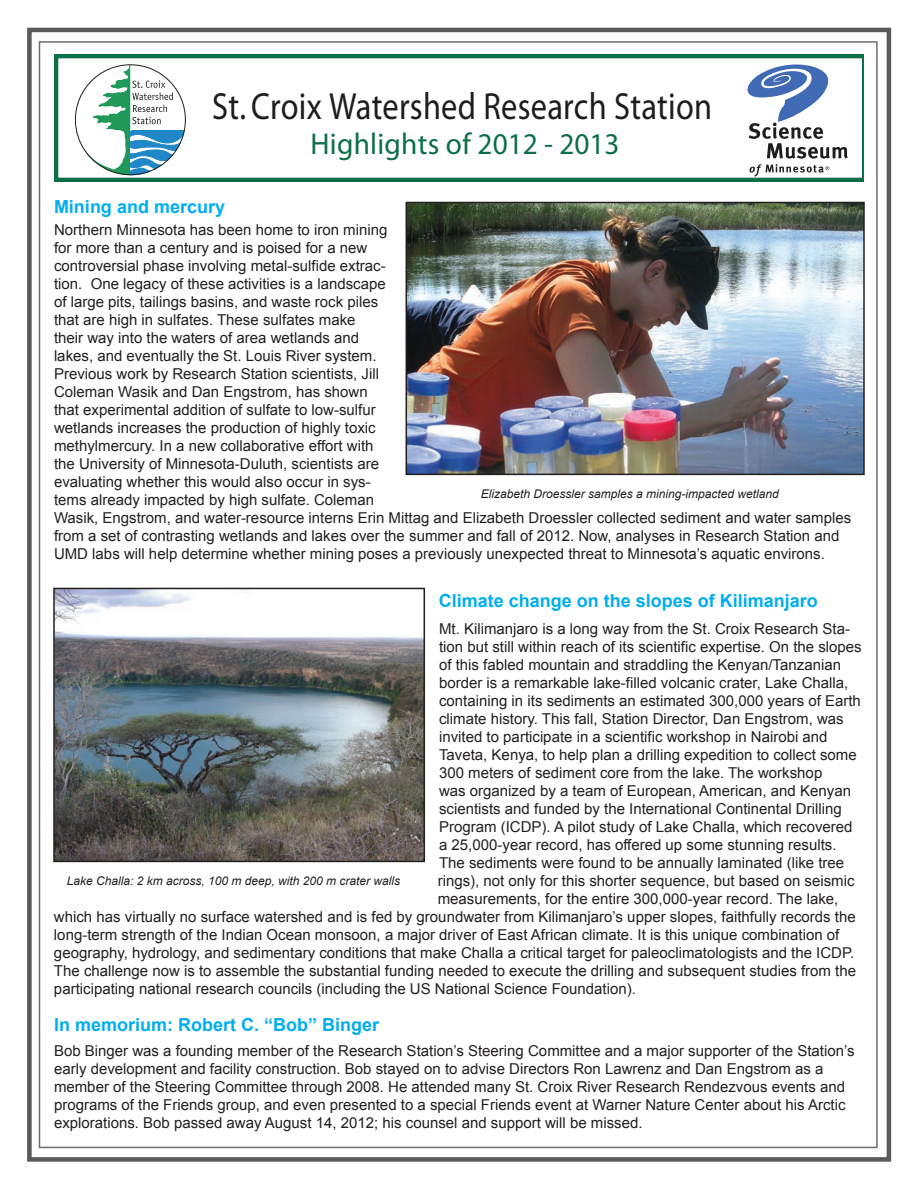
<style>
.page{position:relative;width:918px;height:1188px;background:#fff}
.page>*{position:absolute;margin:0;border:0;box-sizing:border-box;transform-origin:0 0}
.t1{font:37.95px "Helvetica";letter-spacing:.01em;color:#201c1d;scale:.85 1}
.t2{font:30.3px "Helvetica";letter-spacing:.01em;color:#0c6f46}
.t3{font:700 18px "Arial";color:#00aeef}
.t4{font:15px/18px "Arial";color:#231f20}
.t5{font:italic 12px "Arial";color:#231f20}
</style>
<div class="page">
<img style="left:409px;top:205px;width:453px;height:267px">
<div style="left:406px;top:202px;width:459px;height:273px;border:2px solid #231f20"></div>
<img style="left:56px;top:591px;width:366px;height:268px">
<div style="left:53px;top:588px;width:372px;height:274px;border:2px solid #231f20"></div>
<svg style="left:54px;top:54px;width:810px;height:128px"></svg>
<svg style="left:75px;top:64px;width:111px;height:118px"></svg>
<svg style="left:747px;top:64px;width:101px;height:113px"></svg>
<div style="left:27px;top:28px;width:864px;height:1134px;border:4px solid #59595c"></div>
<h1 class="t1" style="left:212px;top:86px;width:590px">St. Croix Watershed Research Station</h1>
<h2 class="t2" style="left:311px;top:128px;width:311px">Highlights of 2012 - 2013</h2>
<p class="t3" style="left:54px;top:194px;width:173px">Mining and mercury</p>
<p class="t4" style="left:54px;top:221px;width:799px">Northern Minnesota has been home to iron mining<br>for more than a century and is poised for a new<br>controversial phase involving metal-sulfide extrac-<br>tion. One legacy of these activities is a landscape<br>of large pits, tailings basins, and waste rock piles<br>that are high in sulfates. These sulfates make<br>their way into the waters of area wetlands and<br>lakes, and eventually the St. Louis River system.<br>Previous work by Research Station scientists, Jill<br>Coleman Wasik and Dan Engstrom, has shown<br>that experimental addition of sulfate to low-sulfur<br>wetlands increases the production of highly toxic<br>methylmercury. In a new collaborative effort with<br>the University of Minnesota-Duluth, scientists are<br>evaluating whether this would also occur in sys-<br>tems already impacted by high sulfate. Coleman<br>Wasik, Engstrom, and water-resource interns Erin Mittag and Elizabeth Droessler collected sediment and water samples from a set of contrasting wetlands and lakes over the summer and fall of 2012. Now, analyses in Research Station and UMD labs will help determine whether mining poses a previously unexpected threat to Minnesota’s aquatic environs.</p>
<p class="t5" style="left:481px;top:486px;width:300px">Elizabeth Droessler samples a mining-impacted wetland</p>
<p class="t3" style="left:439px;top:589px;width:381px">Climate change on the slopes of Kilimanjaro</p>
<p class="t4" style="left:439px;top:620px;width:412px">Mt. Kilimanjaro is a long way from the St. Croix Research Sta-</p>
<p class="t4" style="left:439px;top:638px;width:424px">tion but still within reach of its scientific expertise. On the slopes</p>
<p class="t4" style="left:439px;top:656px;width:403px">of this fabled mountain and straddling the Kenyan/Tanzanian</p>
<p class="t4" style="left:439px;top:674px;width:411px">border is a remarkable lake-filled volcanic crater, Lake Challa,</p>
<p class="t4" style="left:439px;top:692px;width:423px">containing in its sediments an estimated 300,000 years of Earth</p>
<p class="t4" style="left:439px;top:710px;width:406px">climate history. This fall, Station Director, Dan Engstrom, was</p>
<p class="t4" style="left:439px;top:728px;width:390px">invited to participate in a scientific workshop in Nairobi and</p>
<p class="t4" style="left:439px;top:746px;width:419px">Taveta, Kenya, to help plan a drilling expedition to collect some</p>
<p class="t4" style="left:439px;top:764px;width:385px">300 meters of sediment core from the lake. The workshop</p>
<p class="t4" style="left:439px;top:782px;width:413px">was organized by a team of European, American, and Kenyan</p>
<p class="t4" style="left:439px;top:800px;width:404px">scientists and funded by the International Continental Drilling</p>
<p class="t4" style="left:439px;top:818px;width:415px">Program (ICDP). A pilot study of Lake Challa, which recovered</p>
<p class="t4" style="left:439px;top:836px;width:399px">a 25,000-year record, has offered up some stunning results.</p>
<p class="t4" style="left:439px;top:854px;width:407px">The sediments were found to be annually laminated (like tree</p>
<p class="t4" style="left:438px;top:872px;width:418px">rings), not only for this shorter sequence, but based on seismic</p>
<p class="t4" style="left:438px;top:890px;width:402px">measurements, for the entire 300,000-year record. The lake,</p>
<p class="t4" style="left:54px;top:908px;width:803px">which has virtually no surface watershed and is fed by groundwater from Kilimanjaro’s upper slopes, faithfully records the</p>
<p class="t4" style="left:54px;top:926px;width:787px">long-term strength of the Indian Ocean monsoon, a major driver of East African climate. It is this unique combination of</p>
<p class="t4" style="left:54px;top:944px;width:802px">geography, hydrology, and sedimentary conditions that make Challa a critical target for paleoclimatologists and the ICDP.</p>
<p class="t4" style="left:54px;top:962px;width:804px">The challenge now is to assemble the substantial funding needed to execute the drilling and subsequent studies from the</p>
<p class="t4" style="left:54px;top:980px;width:583px">participating national research councils (including the US National Science Foundation).</p>
<p class="t5" style="left:67px;top:873px;width:335px">Lake Challa: 2 km across, 100 m deep, with 200 m crater walls</p>
<p class="t3" style="left:54px;top:1013px;width:327px">In memorium: Robert C. “Bob” Binger</p>
<p class="t4" style="left:54px;top:1042px;width:802px">Bob Binger was a founding member of the Research Station’s Steering Committee and a major supporter of the Station’s early development and facility construction. Bob stayed on to advise Directors Ron Lawrenz and Dan Engstrom as a member of the Steering Committee through 2008. He attended many St. Croix River Research Rendezvous events and programs of the Friends group, and even presented to a special Friends event at Warner Nature Center about his Arctic explorations. Bob passed away August 14, 2012; his counsel and support will be missed.</p>
</div>
